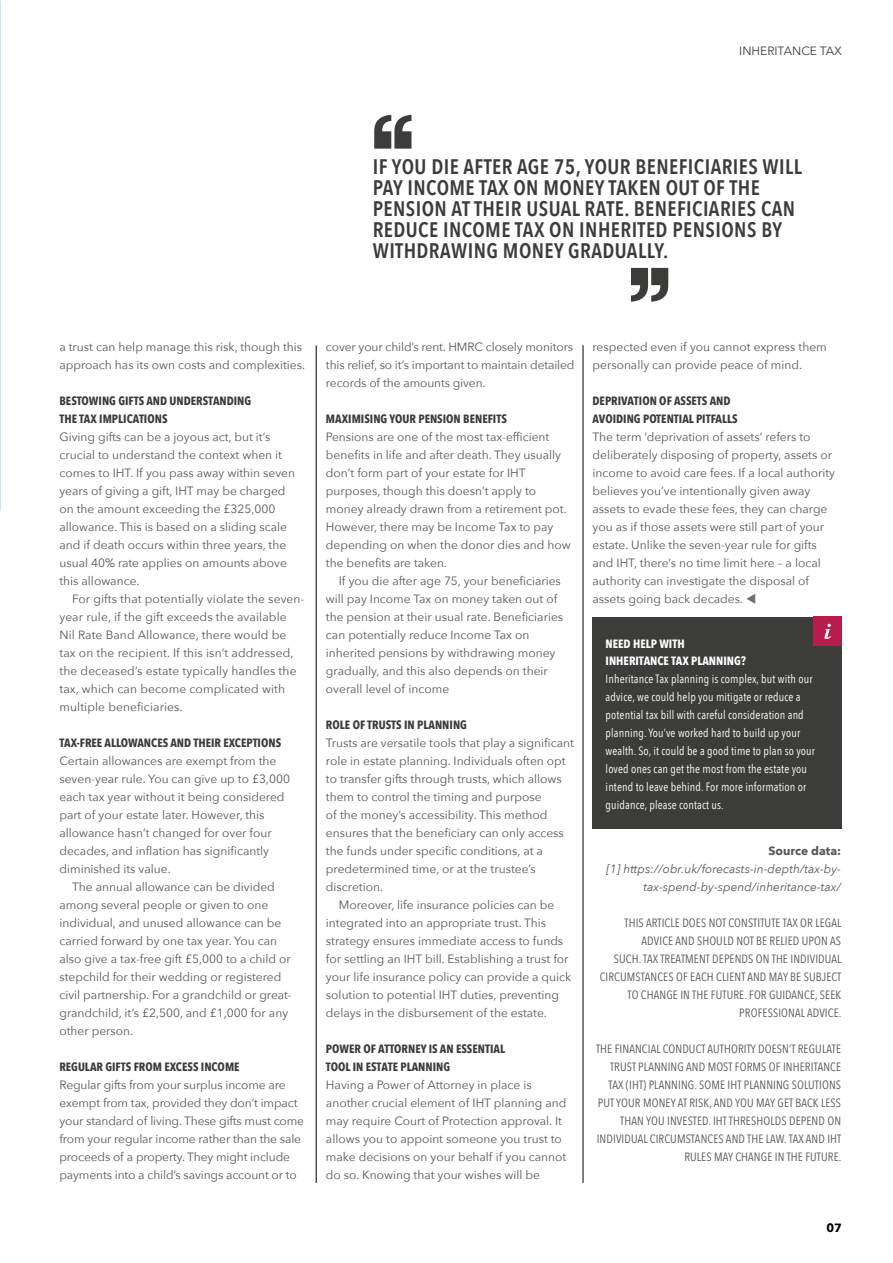
<style>
.page{position:relative;width:893px;height:1263px;background:#fff}
.page>*{position:absolute;margin:0;border:0;box-sizing:border-box;transform-origin:0 0}
.t1{font:600 21px/21px "Avenir Next Condensed";letter-spacing:.02em;color:#3c3c3b}
.t2{font:12px/18px "Avenir Next";color:#575756}
.t3{font:12px/18px "Avenir Next Condensed";letter-spacing:.01em;color:#575756;text-align:right}
.t4{font:12px/18px "Avenir Next Condensed";letter-spacing:.01em;color:#fff}
.t5{font:700 12px/18px "Avenir Next Condensed";color:#3c3c3b}
.t6{font:italic 12px/18px "Avenir Next";color:#575756;text-align:right}
.t7{font:700 12px/16.5px "Avenir Next Condensed";color:#fff}
.t8{font:12px "Avenir Next";color:#3c3c3b}
.t9{font:700 12px "Avenir Next";color:#575756}
.t10{font:700 12px "Avenir Next";color:#000}
.s1{color:#706f6f}
</style>
<div class="page">
<img style="left:0;top:0;width:1px;height:510px">
<div style="left:592px;top:617px;width:250px;height:211px;background:#3c3c3b"></div>
<div style="left:813px;top:617px;width:29px;height:29px;background:#b61d4c"></div>
<svg style="left:824px;top:624px;width:7px;height:15px"></svg>
<hr style="left:316px;top:345px;width:1px;height:838px;background:#000">
<hr style="left:583px;top:345px;width:1px;height:838px;background:#000">
<svg style="left:374px;top:115px;width:37px;height:34px"></svg>
<svg style="left:631px;top:268px;width:37px;height:34px"></svg>
<p class="t8" style="left:739px;top:40px;width:104px">INHERITANCE TAX</p>
<h1 class="t1" style="left:373px;top:156px;width:431px">IF YOU DIE AFTER AGE 75, YOUR BENEFICIARIES WILL PAY INCOME TAX ON MONEY TAKEN OUT OF THE PENSION AT THEIR USUAL RATE. BENEFICIARIES CAN REDUCE INCOME TAX ON INHERITED PENSIONS BY WITHDRAWING MONEY GRADUALLY.</h1>
<p class="t2" style="left:59px;top:337px;width:247px">a trust can help manage this risk, though this approach has its own costs and complexities.</p>
<p class="t5" style="left:59px;top:392px;width:193px">BESTOWING GIFTS AND UNDERSTANDING<br>THE TAX IMPLICATIONS</p>
<p class="t2" style="left:59px;top:427px;width:237px">Giving gifts can be a joyous act, but it’s crucial to understand the context when it comes to IHT. If you pass away within seven years of giving a gift, IHT may be charged on the amount exceeding the £325,000 allowance. This is based on a sliding scale and if death occurs within three years, the usual 40% rate applies on amounts above this allowance.</p>
<p class="t2" style="left:59px;top:589px;width:247px;text-indent:13px">For gifts that potentially violate the seven&shy;year rule, if the gift exceeds the available Nil Rate Band Allowance, there would be tax on the recipient. If this isn’t addressed, the deceased’s estate typically handles the tax, which can become complicated with multiple beneficiaries.</p>
<p class="t5" style="left:59px;top:734px;width:223px">TAX-FREE ALLOWANCES AND THEIR EXCEPTIONS</p>
<p class="t2" style="left:59px;top:751px;width:232px">Certain allowances are exempt from the seven-year rule. You can give up to £3,000 each tax year without it being considered part of your estate later. However, this allowance hasn’t changed for over four decades, and inflation has significantly diminished its value.</p>
<p class="t2" style="left:59px;top:877px;width:234px;text-indent:13px">The annual allowance can be divided among several people or given to one individual, and unused allowance can be carried forward by one tax year. You can also give a tax-free gift £5,000 to a child or stepchild for their wedding or registered civil partnership. For a grandchild or great&shy;grandchild, it’s £2,500, and £1,000 for any other person.</p>
<p class="t5" style="left:59px;top:1058px;width:182px">REGULAR GIFTS FROM EXCESS INCOME</p>
<p class="t2" style="left:59px;top:1075px;width:246px">Regular gifts from your surplus income are exempt from tax, provided they don’t impact your standard of living. These gifts must come from your regular income rather than the sale proceeds of a property. They might include payments into a child’s savings account or to</p>
<p class="t2" style="left:326px;top:337px;width:250px;text-align:justify">cover your child’s rent. HMRC closely monitors this relief, so it’s important to maintain detailed records of the amounts given.</p>
<p class="t5" style="left:326px;top:410px;width:182px">MAXIMISING YOUR PENSION BENEFITS</p>
<p class="t2" style="left:326px;top:427px;width:246px">Pensions are one of the most tax-efficient benefits in life and after death. They usually don’t form part of your estate for IHT purposes, though this doesn’t apply to money already drawn from a retirement pot.<br>However, there may be Income Tax to pay depending on when the donor dies and how the benefits are taken.</p>
<p class="t2" style="left:326px;top:571px;width:239px;text-indent:13px">If you die after age 75, your beneficiaries will pay Income Tax on money taken out of the pension at their usual rate. Beneficiaries can potentially reduce Income Tax on inherited pensions by withdrawing money gradually, and this also depends on their overall level of income</p>
<p class="t5" style="left:326px;top:716px;width:142px">ROLE OF TRUSTS IN PLANNING</p>
<p class="t2" style="left:326px;top:733px;width:249px">Trusts are versatile tools that play a significant</p>
<p class="t2" style="left:326px;top:751px;width:241px">role in estate planning. Individuals often opt</p>
<p class="t2" style="left:326px;top:769px;width:237px">to transfer gifts through trusts, which allows</p>
<p class="t2" style="left:326px;top:787px;width:217px">them to control the timing and purpose</p>
<p class="t2" style="left:326px;top:805px;width:223px">of the money’s accessibility. This method</p>
<p class="t2" style="left:326px;top:823px;width:239px">ensures that the beneficiary can only access</p>
<p class="t2" style="left:326px;top:841px;width:218px">the funds under specific conditions, at a</p>
<p class="t2" style="left:326px;top:859px;width:211px">predetermined time, or at the trustee’s</p>
<p class="t2" style="left:326px;top:877px;width:59px">discretion.</p>
<p class="t2" style="left:339px;top:895px;width:217px">Moreover, life insurance policies can be</p>
<p class="t2" style="left:326px;top:913px;width:222px">integrated into an appropriate trust. This</p>
<p class="t2" style="left:326px;top:931px;width:239px">strategy ensures immediate access to funds</p>
<p class="t2" style="left:326px;top:949px;width:244px">for settling an IHT bill. Establishing a trust for</p>
<p class="t2" style="left:326px;top:967px;width:247px">your life insurance policy can provide a quick</p>
<p class="t2" style="left:326px;top:985px;width:235px">solution to potential IHT duties, preventing</p>
<p class="t2" style="left:326px;top:1003px;width:222px">delays in the disbursement of the estate.</p>
<p class="t5" style="left:326px;top:1040px;width:181px">POWER OF ATTORNEY IS AN ESSENTIAL<br>TOOL IN ESTATE PLANNING</p>
<p class="t2" style="left:326px;top:1075px;width:242px">Having a Power of Attorney in place is another crucial element of IHT planning and may require Court of Protection approval. It allows you to appoint someone you trust to make decisions on your behalf if you cannot do so. Knowing that your wishes will be</p>
<p class="t2" style="left:592px;top:337px;width:236px">respected even if you cannot express them personally can provide peace of mind.</p>
<p class="t5" style="left:592px;top:392px;width:147px">DEPRIVATION OF ASSETS AND<br>AVOIDING POTENTIAL PITFALLS</p>
<p class="t2" style="left:592px;top:427px;width:244px">The term ‘deprivation of assets’ refers to deliberately disposing of property, assets or income to avoid care fees. If a local authority believes you’ve intentionally given away assets to evade these fees, they can charge you as if those assets were still part of your estate. Unlike the seven-year rule for gifts and IHT, there’s no time limit here – a local authority can investigate the disposal of assets going back decades. <span class="s1">▼</span></p>
<p class="t7" style="left:606px;top:636px;width:142px">NEED HELP WITH<br>INHERITANCE TAX PLANNING?</p>
<p class="t4" style="left:606px;top:669px;width:211px">Inheritance Tax planning is complex, but with our advice, we could help you mitigate or reduce a potential tax bill with careful consideration and planning. You’ve worked hard to build up your wealth. So, it could be a good time to plan so your loved ones can get the most from the estate you intend to leave behind. For more information or guidance, please contact us.</p>
<p class="t9" style="left:768px;top:840px;width:74px">Source data:</p>
<p class="t6" style="left:606px;top:859px;width:236px">[1] https://obr.uk/forecasts-in-depth/tax-by&shy;tax-spend-by-spend/inheritance-tax/</p>
<p class="t3" style="left:600px;top:913px;width:243px">THIS ARTICLE DOES NOT CONSTITUTE TAX OR LEGAL ADVICE AND SHOULD NOT BE RELIED UPON AS<br>SUCH. TAX TREATMENT DEPENDS ON THE INDIVIDUAL CIRCUMSTANCES OF EACH CLIENT AND MAY BE SUBJECT TO CHANGE IN THE FUTURE. FOR GUIDANCE, SEEK PROFESSIONAL ADVICE.</p>
<p class="t3" style="left:596px;top:1039px;width:247px">THE FINANCIAL CONDUCT AUTHORITY DOESN’T REGULATE TRUST PLANNING AND MOST FORMS OF INHERITANCE TAX (IHT) PLANNING. SOME IHT PLANNING SOLUTIONS PUT YOUR MONEY AT RISK, AND YOU MAY GET BACK LESS THAN YOU INVESTED. IHT THRESHOLDS DEPEND ON INDIVIDUAL CIRCUMSTANCES AND THE LAW. TAX AND IHT RULES MAY CHANGE IN THE FUTURE.</p>
<p class="t10" style="left:826px;top:1218px;width:17px">07</p>
</div>
